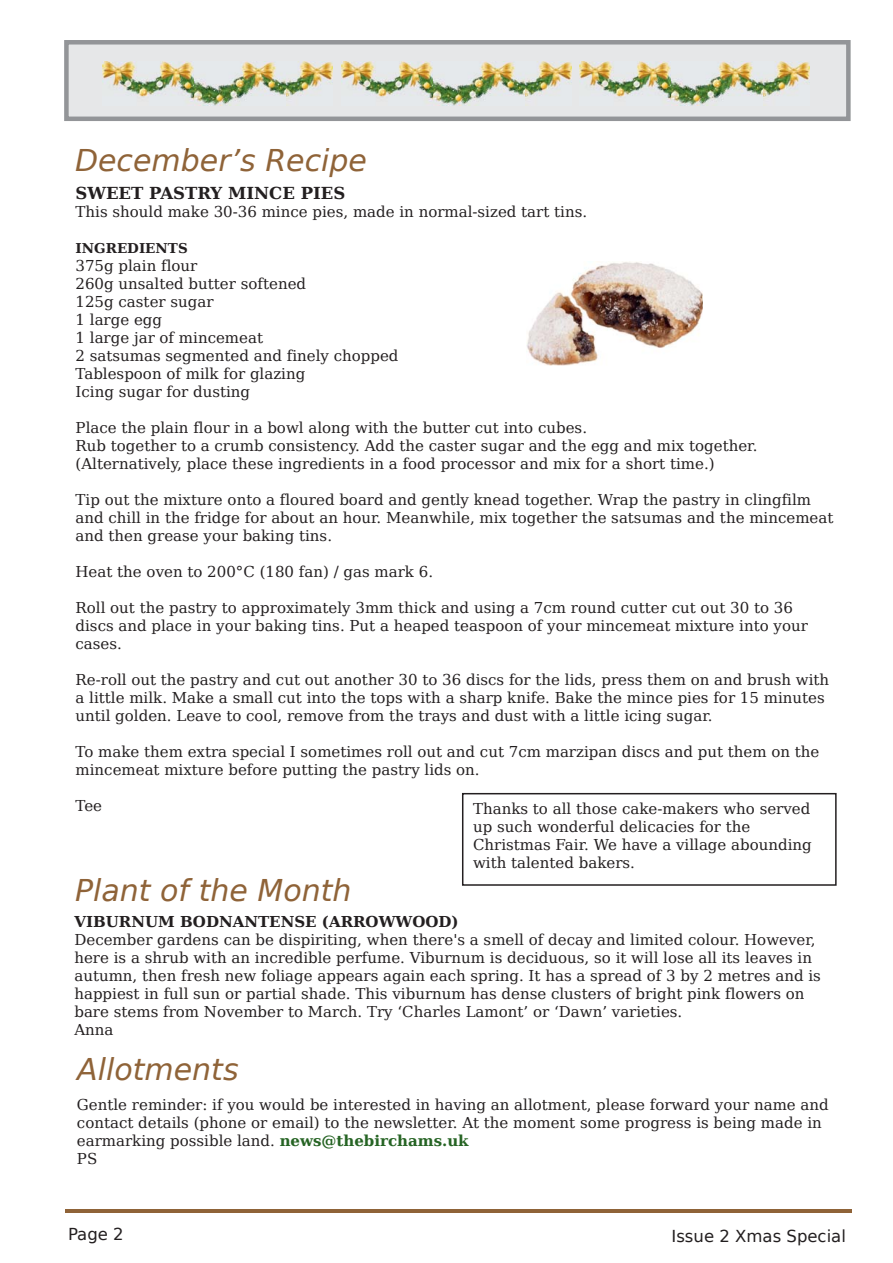
<style>
.page{position:relative;width:893px;height:1263px;background:#fff}
.page>*{position:absolute;margin:0;border:0;box-sizing:border-box;transform-origin:0 0}
.t1{font:italic 30px "Bitstream Vera Sans";color:#8f6338}
.t2{font:16.5px "Bitstream Vera Sans";color:#231f20}
.t3{font:700 16.5px "Bitstream Vera Serif";color:#231f20}
.t4{font:15px/18px "Bitstream Vera Serif";color:#231f20}
.t5{font:700 15px "Bitstream Vera Serif";color:#231f20}
.t6{font:700 13.5px "Bitstream Vera Serif";color:#231f20}
.s1{font-weight:700;color:#266424}
</style>
<div class="page">
<div style="left:66px;top:42px;width:782px;height:77px;background:#e6e7e8"></div>
<div style="left:64px;top:40px;width:786px;height:81px;border:4px solid #939598"></div>
<hr style="left:65px;top:1209px;width:786px;height:3px;background:#8f6338">
<img style="left:103px;top:62px;width:230px;height:43px">
<img style="left:341px;top:62px;width:230px;height:43px">
<img style="left:579px;top:62px;width:230px;height:43px">
<img style="left:527px;top:262px;width:175px;height:103px">
<div style="left:462px;top:793px;width:374px;height:93px;border:2px solid #231f20"></div>
<h1 class="t1" style="left:75px;top:143px;width:293px">December’s Recipe</h1>
<p class="t3" style="left:76px;top:183px;width:271px">SWEET PASTRY MINCE PIES</p>
<p class="t4" style="left:76px;top:203px;width:513px">This should make 30-36 mince pies, made in normal-sized tart tins.</p>
<p class="t6" style="left:76px;top:240px;width:114px">INGREDIENTS</p>
<p class="t4" style="left:76px;top:257px;width:324px">375g plain flour<br>260g unsalted butter softened<br>125g caster sugar<br>1 large egg<br>1 large jar of mincemeat<br>2 satsumas segmented and finely chopped<br>Tablespoon of milk for glazing<br>Icing sugar for dusting</p>
<p class="t4" style="left:76px;top:419px;width:683px">Place the plain flour in a bowl along with the butter cut into cubes.<br>Rub together to a crumb consistency. Add the caster sugar and the egg and mix together. (Alternatively, place these ingredients in a food processor and mix for a short time.)</p>
<p class="t4" style="left:76px;top:491px;width:759px">Tip out the mixture onto a floured board and gently knead together. Wrap the pastry in clingfilm and chill in the fridge for about an hour. Meanwhile, mix together the satsumas and the mincemeat and then grease your baking tins.</p>
<p class="t4" style="left:76px;top:563px;width:359px">Heat the oven to 200°C (180 fan) / gas mark 6.</p>
<p class="t4" style="left:76px;top:599px;width:733px">Roll out the pastry to approximately 3mm thick and using a 7cm round cutter cut out 30 to 36 discs and place in your baking tins. Put a heaped teaspoon of your mincemeat mixture into your cases.</p>
<p class="t4" style="left:76px;top:671px;width:755px">Re-roll out the pastry and cut out another 30 to 36 discs for the lids, press them on and brush with a little milk. Make a small cut into the tops with a sharp knife. Bake the mince pies for 15 minutes until golden. Leave to cool, remove from the trays and dust with a little icing sugar.</p>
<p class="t4" style="left:76px;top:743px;width:745px">To make them extra special I sometimes roll out and cut 7cm marzipan discs and put them on the mincemeat mixture before putting the pastry lids on.</p>
<p class="t4" style="left:76px;top:797px;width:28px">Tee</p>
<p class="t4" style="left:473px;top:799px;width:340px">Thanks to all those cake-makers who served up such wonderful delicacies for the Christmas Fair. We have a village abounding with talented bakers.</p>
<h1 class="t1" style="left:75px;top:873px;width:278px">Plant of the Month</h1>
<p class="t5" style="left:74px;top:913px;width:386px">VIBURNUM BODNANTENSE (ARROWWOOD)</p>
<p class="t4" style="left:74px;top:931px;width:748px">December gardens can be dispiriting, when there's a smell of decay and limited colour. However, here is a shrub with an incredible perfume. Viburnum is deciduous, so it will lose all its leaves in autumn, then fresh new foliage appears again each spring. It has a spread of 3 by 2 metres and is happiest in full sun or partial shade. This viburnum has dense clusters of bright pink flowers on bare stems from November to March. Try ‘Charles Lamont’ or ‘Dawn’ varieties.<br>Anna</p>
<h1 class="t1" style="left:77px;top:1052px;width:163px">Allotments</h1>
<p class="t4" style="left:77px;top:1096px;width:753px">Gentle reminder: if you would be interested in having an allotment, please forward your name and contact details (phone or email) to the newsletter. At the moment some progress is being made in earmarking possible land. <span class="s1">news@thebirchams.uk<br></span>PS</p>
<p class="t2" style="left:68px;top:1225px;width:57px">Page 2</p>
<p class="t2" style="left:671px;top:1227px;width:176px">Issue 2 Xmas Special</p>
</div>
